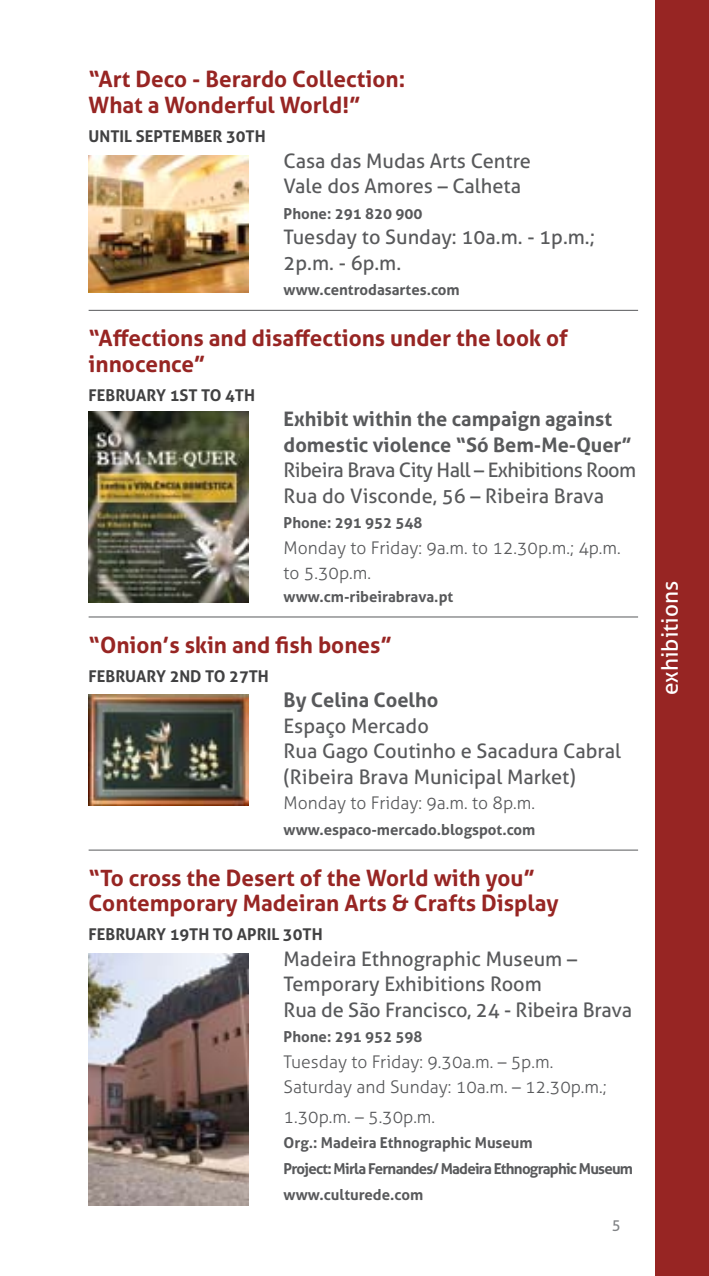
<style>
.page{position:relative;width:709px;height:1276px;background:#fff}
.page>*{position:absolute;margin:0;border:0;box-sizing:border-box;transform-origin:0 0}
.t1{font:700 22.5px/25.5px "Aller";color:#972523}
.t2{font:22.5px "Aller";color:#fff}
.t3{font:20px/25.5px "Aller";color:#58595b}
.t4{font:700 20px/25.5px "Aller";color:#58595b}
.t5{font:20px/25.5px "Aller";letter-spacing:-.03em;color:#58595b}
.t6{font:300 17.5px/25.5px "Aller";color:#58595b}
.t7{font:700 16.25px "Aller";color:#414142}
.t8{font:700 15px "Aller";color:#58595b}
.t9{font:700 15px/25.5px "Aller";letter-spacing:-.05em;color:#58595b}
.t10{font:15px "Aller";color:#808285}
</style>
<div class="page">
<div style="left:656px;top:0;width:53px;height:1276px;background:#972523"></div>
<hr style="left:89px;top:310px;width:549px;height:1px;background:#58595b">
<hr style="left:89px;top:616px;width:549px;height:1px;background:#58595b">
<hr style="left:89px;top:849px;width:549px;height:1px;background:#58595b">
<img style="left:89px;top:155px;width:159px;height:137px">
<img style="left:89px;top:412px;width:159px;height:190px">
<img style="left:89px;top:694px;width:159px;height:111px">
<img style="left:89px;top:953px;width:159px;height:252px">
<p class="t1" style="left:89px;top:67px;width:318px">“Art Deco - Berardo Collection:<br>What a Wonderful World!”</p>
<p class="t7" style="left:89px;top:126px;width:20px">Until</p>
<p class="t7" style="left:136px;top:126px;width:131px">SEPTEMBER 30TH</p>
<p class="t3" style="left:283px;top:148px;width:249px">Casa das Mudas Arts Centre<br>Vale dos Amores – Calheta</p>
<p class="t8" style="left:283px;top:204px;width:140px">Phone: 291 820 900</p>
<p class="t3" style="left:283px;top:224px;width:313px">Tuesday to Sunday: 10a.m. - 1p.m.;<br>2p.m. - 6p.m.</p>
<p class="t8" style="left:283px;top:280px;width:178px">www.centrodasartes.com</p>
<p class="t1" style="left:89px;top:325px;width:481px">“Affections and disaffections under the look of innocence”</p>
<p class="t7" style="left:89px;top:385px;width:38px">February</p>
<p class="t7" style="left:170px;top:385px;width:76px">1st to 4th</p>
<p class="t4" style="left:283px;top:406px;width:350px">Exhibit within the campaign against domestic violence “Só Bem-Me-Quer”</p>
<p class="t5" style="left:283px;top:457px;width:354px">Ribeira Brava City Hall – Exhibitions Room<br>Rua do Visconde, 56 – Ribeira Brava</p>
<p class="t8" style="left:283px;top:513px;width:140px">Phone: 291 952 548</p>
<p class="t6" style="left:283px;top:535px;width:339px">Monday to Friday: 9a.m. to 12.30p.m.; 4p.m. to 5.30p.m.</p>
<p class="t8" style="left:283px;top:587px;width:171px">www.cm-ribeirabrava.pt</p>
<p class="t1" style="left:89px;top:632px;width:305px">“Onion’s skin and fish bones”</p>
<p class="t7" style="left:89px;top:666px;width:38px">February</p>
<p class="t7" style="left:170px;top:666px;width:90px">2nd to 27th</p>
<p class="t4" style="left:283px;top:687px;width:156px">By Celina Coelho</p>
<p class="t3" style="left:283px;top:713px;width:339px">Espaço Mercado<br>Rua Gago Coutinho e Sacadura Cabral (Ribeira Brava Municipal Market)</p>
<p class="t6" style="left:283px;top:790px;width:253px">Monday to Friday: 9a.m. to 8p.m.</p>
<p class="t8" style="left:283px;top:820px;width:253px">www.espaco-mercado.blogspot.com</p>
<p class="t1" style="left:89px;top:865px;width:471px">“To cross the Desert of the World with you”<br>Contemporary Madeiran Arts &amp; Crafts Display</p>
<p class="t7" style="left:89px;top:924px;width:38px">February</p>
<p class="t7" style="left:170px;top:924px;width:87px">19th to April</p>
<p class="t7" style="left:283px;top:924px;width:30px">30th</p>
<p class="t3" style="left:283px;top:946px;width:350px">Madeira Ethnographic Museum –<br>Temporary Exhibitions Room<br>Rua de São Francisco, 24 - Ribeira Brava</p>
<p class="t8" style="left:283px;top:1028px;width:140px">Phone: 291 952 598</p>
<p class="t6" style="left:283px;top:1049px;width:324px">Tuesday to Friday: 9.30a.m. – 5p.m.<br>Saturday and Sunday: 10a.m. – 12.30p.m.;</p>
<p class="t6" style="left:283px;top:1104px;width:153px">1.30p.m. – 5.30p.m.</p>
<p class="t9" style="left:283px;top:1130px;width:351px">Org.: Madeira Ethnographic Museum<br>Project: Mirla Fernandes/ Madeira Ethnographic Museum www.culturede.com</p>
<p class="t10" style="left:612px;top:1215px;width:11px">5</p>
<p class="t2" style="left:656px;top:695px;width:115px;rotate:-90deg">exhibitions</p>
</div>
